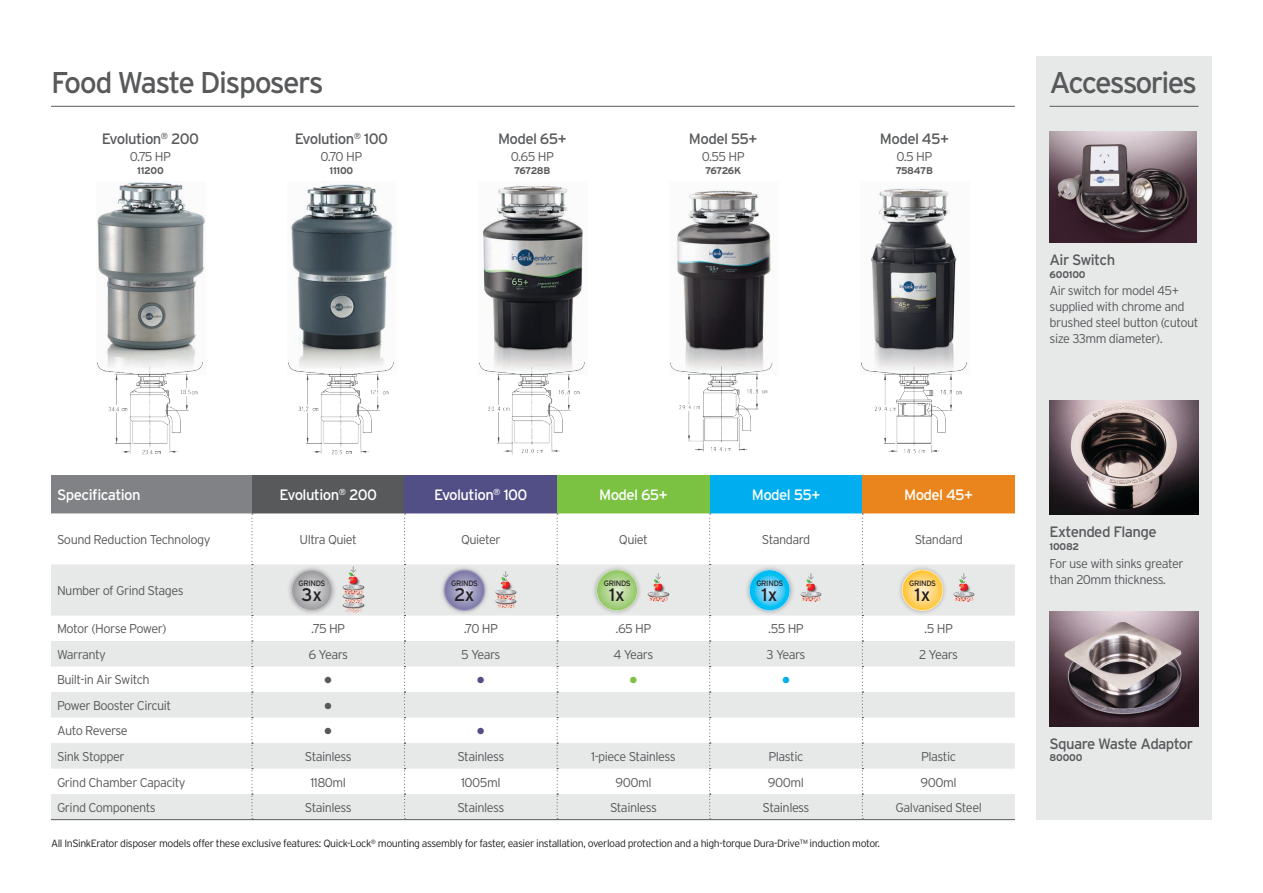
<style>
.page{position:relative;width:1263px;height:893px;background:#fff}
.page>*{position:absolute;margin:0;border:0;box-sizing:border-box;transform-origin:0 0}
.t1{font:30px "Interstate";letter-spacing:-.06em;color:#58595b}
.t2{font:300 30px "Interstate";color:#58595b}
.t3{font:300 30px "Interstate";color:#524e86}
.t4{font:300 30px "Interstate";color:#7bc142}
.t5{font:300 30px "Interstate";color:#00aeef}
.t6{font:18.15px "Interstate";color:#231f20}
.t7{font:15px "Interstate";letter-spacing:-.04em;color:#58595b}
.t8{font:15px "Interstate";letter-spacing:-.04em;color:#fff}
.t9{font:300 12.75px/15.8px "Interstate";letter-spacing:-.04em;color:#58595b}
.t10{font:300 12.75px "Interstate";letter-spacing:-.06em;color:#58595b}
.t11{font:300 10.5px "Interstate";letter-spacing:-.04em;color:#231f20}
.t12{font:700 9.75px "Interstate";letter-spacing:-.02em;color:#58595b}
.t13{font:7.8px "Interstate";letter-spacing:-.05em;color:#231f20}
</style>
<div class="page">
<div style="left:1036px;top:56px;width:176px;height:764px;background:#e7e8e8"></div>
<hr style="left:51px;top:106px;width:964px;height:1px;background:#58595b">
<hr style="left:1049px;top:106px;width:149px;height:1px;background:#58595b">
<div style="left:51px;top:475px;width:201px;height:38px;background:#808285"></div>
<div style="left:252px;top:475px;width:153px;height:38px;background:#58595b"></div>
<div style="left:405px;top:475px;width:152px;height:38px;background:#524e86"></div>
<div style="left:557px;top:475px;width:153px;height:38px;background:#7bc142"></div>
<div style="left:710px;top:475px;width:152px;height:38px;background:#00aeef"></div>
<div style="left:862px;top:475px;width:153px;height:38px;background:#ea851d"></div>
<svg style="left:51px;top:564px;width:964px;height:255px;fill:#e7e8e8"></svg>
<hr style="left:51px;top:819px;width:201px;height:1px;background:#58595b">
<hr style="left:252px;top:819px;width:153px;height:1px;background:#58595b">
<hr style="left:405px;top:819px;width:152px;height:1px;background:#58595b">
<hr style="left:557px;top:819px;width:153px;height:1px;background:#58595b">
<hr style="left:710px;top:819px;width:152px;height:1px;background:#58595b">
<hr style="left:862px;top:819px;width:153px;height:1px;background:#58595b">
<svg style="left:251px;top:513px;width:2px;height:306px"></svg>
<svg style="left:404px;top:513px;width:2px;height:306px"></svg>
<svg style="left:557px;top:513px;width:1px;height:306px"></svg>
<svg style="left:709px;top:513px;width:2px;height:306px"></svg>
<svg style="left:862px;top:513px;width:1px;height:306px"></svg>
<div style="left:287px;top:565px;width:50px;height:50px;background:#231f20;opacity:.3"></div>
<svg style="left:291px;top:569px;width:42px;height:42px"></svg>
<svg style="left:292px;top:571px;width:39px;height:39px"></svg>
<img style="left:341px;top:564px;width:24px;height:35px">
<svg style="left:343px;top:566px;width:20px;height:47px"></svg>
<div style="left:439px;top:565px;width:51px;height:50px;background:#231f20;opacity:.3"></div>
<svg style="left:444px;top:569px;width:41px;height:42px"></svg>
<svg style="left:445px;top:571px;width:39px;height:39px"></svg>
<img style="left:494px;top:569px;width:24px;height:35px">
<svg style="left:496px;top:571px;width:20px;height:38px"></svg>
<div style="left:592px;top:565px;width:50px;height:50px;background:#231f20;opacity:.3"></div>
<svg style="left:596px;top:569px;width:42px;height:42px"></svg>
<svg style="left:597px;top:571px;width:40px;height:39px"></svg>
<img style="left:646px;top:571px;width:25px;height:35px">
<svg style="left:648px;top:573px;width:20px;height:29px"></svg>
<div style="left:745px;top:565px;width:50px;height:50px;background:#231f20;opacity:.3"></div>
<svg style="left:749px;top:569px;width:41px;height:42px"></svg>
<svg style="left:750px;top:571px;width:39px;height:39px"></svg>
<img style="left:799px;top:571px;width:24px;height:35px">
<svg style="left:801px;top:573px;width:20px;height:29px"></svg>
<div style="left:897px;top:565px;width:51px;height:50px;background:#231f20;opacity:.3"></div>
<svg style="left:902px;top:569px;width:41px;height:42px"></svg>
<svg style="left:903px;top:571px;width:39px;height:39px"></svg>
<img style="left:952px;top:571px;width:24px;height:35px">
<svg style="left:954px;top:573px;width:20px;height:29px"></svg>
<img style="left:97px;top:182px;width:108px;height:181px">
<img style="left:97px;top:363px;width:106px;height:91px">
<img style="left:288px;top:181px;width:106px;height:182px">
<img style="left:288px;top:363px;width:106px;height:91px">
<img style="left:479px;top:184px;width:106px;height:179px">
<img style="left:479px;top:363px;width:106px;height:92px">
<img style="left:670px;top:189px;width:104px;height:174px">
<img style="left:670px;top:363px;width:103px;height:89px">
<img style="left:861px;top:187px;width:106px;height:176px">
<img style="left:861px;top:363px;width:106px;height:91px">
<img style="left:1049px;top:131px;width:147px;height:111px">
<img style="left:1049px;top:400px;width:149px;height:115px">
<img style="left:1049px;top:612px;width:149px;height:114px">
<h1 class="t1" style="left:51px;top:66px;width:274px">Food Waste Disposers</h1>
<h1 class="t1" style="left:1049px;top:66px;width:149px">Accessories</h1>
<p class="t7" style="left:102px;top:130px;width:99px">Evolution<sup>®</sup> 200</p>
<p class="t9" style="left:130px;top:149px;width:43px">0.75 HP</p>
<p class="t12" style="left:137px;top:165px;width:28px">11200</p>
<p class="t7" style="left:295px;top:130px;width:95px">Evolution<sup>®</sup> 100</p>
<p class="t9" style="left:320px;top:149px;width:43px">0.70 HP</p>
<p class="t12" style="left:329px;top:165px;width:25px">11100</p>
<p class="t7" style="left:498px;top:130px;width:70px">Model 65+</p>
<p class="t9" style="left:511px;top:149px;width:45px">0.65 HP</p>
<p class="t12" style="left:514px;top:165px;width:38px">76728B</p>
<p class="t7" style="left:689px;top:130px;width:70px">Model 55+</p>
<p class="t9" style="left:702px;top:149px;width:45px">0.55 HP</p>
<p class="t12" style="left:705px;top:165px;width:38px">76726K</p>
<p class="t7" style="left:880px;top:130px;width:70px">Model 45+</p>
<p class="t9" style="left:896px;top:149px;width:38px">0.5 HP</p>
<p class="t12" style="left:896px;top:165px;width:39px">75847B</p>
<p class="t8" style="left:57px;top:487px;width:85px">Specification</p>
<p class="t8" style="left:280px;top:487px;width:99px">Evolution<sup>®</sup> 200</p>
<p class="t8" style="left:434px;top:487px;width:95px">Evolution<sup>®</sup> 100</p>
<p class="t8" style="left:599px;top:487px;width:70px">Model 65+</p>
<p class="t8" style="left:752px;top:487px;width:70px">Model 55+</p>
<p class="t8" style="left:904px;top:487px;width:70px">Model 45+</p>
<p class="t9" style="left:57px;top:532px;width:155px">Sound Reduction Technology</p>
<p class="t9" style="left:300px;top:532px;width:59px">Ultra Quiet</p>
<p class="t9" style="left:461px;top:532px;width:41px">Quieter</p>
<p class="t9" style="left:619px;top:532px;width:30px">Quiet</p>
<p class="t9" style="left:762px;top:532px;width:50px">Standard</p>
<p class="t9" style="left:915px;top:532px;width:50px">Standard</p>
<p class="t9" style="left:57px;top:583px;width:128px">Number of Grind Stages</p>
<h2 class="t6" style="left:302px;top:584px;width:22px">3x</h2>
<p class="t13" style="left:909px;top:579px;width:28px">GRINDS</p>
<p class="t13" style="left:756px;top:579px;width:28px">GRINDS</p>
<p class="t13" style="left:299px;top:579px;width:28px">GRINDS</p>
<p class="t13" style="left:451px;top:579px;width:28px">GRINDS</p>
<p class="t13" style="left:604px;top:579px;width:28px">GRINDS</p>
<h2 class="t6" style="left:454px;top:584px;width:22px">2x</h2>
<h2 class="t6" style="left:914px;top:584px;width:17px">1x</h2>
<h2 class="t6" style="left:762px;top:584px;width:17px">1x</h2>
<h2 class="t6" style="left:609px;top:584px;width:17px">1x</h2>
<p class="t9" style="left:57px;top:621px;width:111px">Motor (Horse Power)</p>
<p class="t9" style="left:311px;top:621px;width:35px">.75 HP</p>
<p class="t9" style="left:464px;top:621px;width:36px">.70 HP</p>
<p class="t9" style="left:615px;top:621px;width:37px">.65 HP</p>
<p class="t9" style="left:768px;top:621px;width:37px">.55 HP</p>
<p class="t9" style="left:924px;top:621px;width:30px">.5 HP</p>
<p class="t9" style="left:57px;top:646px;width:50px">Warranty</p>
<p class="t9" style="left:308px;top:646px;width:41px">6 Years</p>
<p class="t9" style="left:461px;top:646px;width:41px">5 Years</p>
<p class="t9" style="left:613px;top:646px;width:41px">4 Years</p>
<p class="t9" style="left:766px;top:646px;width:40px">3 Years</p>
<p class="t9" style="left:919px;top:646px;width:41px">2 Years</p>
<p class="t9" style="left:57px;top:672px;width:94px">Built-in Air Switch</p>
<h1 class="t2" style="left:323px;top:664px;width:13px">•</h1>
<h1 class="t3" style="left:475px;top:664px;width:13px">•</h1>
<h1 class="t4" style="left:628px;top:664px;width:13px">•</h1>
<h1 class="t5" style="left:780px;top:664px;width:13px">•</h1>
<p class="t9" style="left:57px;top:697px;width:116px">Power Booster Circuit</p>
<h1 class="t2" style="left:323px;top:689px;width:13px">•</h1>
<p class="t10" style="left:57px;top:724px;width:72px">Auto Reverse</p>
<h1 class="t2" style="left:323px;top:715px;width:13px">•</h1>
<h1 class="t3" style="left:475px;top:715px;width:13px">•</h1>
<p class="t9" style="left:57px;top:748px;width:69px">Sink Stopper</p>
<p class="t9" style="left:305px;top:748px;width:48px">Stainless</p>
<p class="t9" style="left:457px;top:748px;width:48px">Stainless</p>
<p class="t9" style="left:591px;top:748px;width:86px">1-piece Stainless</p>
<p class="t9" style="left:768px;top:748px;width:36px">Plastic</p>
<p class="t9" style="left:921px;top:748px;width:36px">Plastic</p>
<p class="t9" style="left:57px;top:774px;width:130px">Grind Chamber Capacity</p>
<p class="t9" style="left:310px;top:774px;width:37px">1180ml</p>
<p class="t9" style="left:461px;top:774px;width:41px">1005ml</p>
<p class="t9" style="left:615px;top:774px;width:38px">900ml</p>
<p class="t9" style="left:768px;top:774px;width:38px">900ml</p>
<p class="t9" style="left:920px;top:774px;width:38px">900ml</p>
<p class="t9" style="left:57px;top:799px;width:100px">Grind Components</p>
<p class="t9" style="left:305px;top:799px;width:48px">Stainless</p>
<p class="t9" style="left:457px;top:799px;width:48px">Stainless</p>
<p class="t9" style="left:610px;top:799px;width:48px">Stainless</p>
<p class="t9" style="left:763px;top:799px;width:48px">Stainless</p>
<p class="t9" style="left:895px;top:799px;width:88px">Galvanised Steel</p>
<p class="t11" style="left:51px;top:838px;width:830px">All InSinkErator disposer models offer these exclusive features: Quick-Lock<sup>®</sup> mounting assembly for faster, easier installation, overload protection and a high-torque Dura-Drive™ induction motor.</p>
<p class="t7" style="left:1049px;top:251px;width:67px">Air Switch</p>
<p class="t12" style="left:1049px;top:269px;width:38px">600100</p>
<p class="t9" style="left:1049px;top:283px;width:150px">Air switch for model 45+ supplied with chrome and brushed steel button (cutout size 33mm diameter).</p>
<p class="t7" style="left:1049px;top:524px;width:109px">Extended Flange</p>
<p class="t12" style="left:1049px;top:541px;width:31px">10082</p>
<p class="t9" style="left:1049px;top:555px;width:136px">For use with sinks greater than 20mm thickness.</p>
<p class="t7" style="left:1049px;top:735px;width:145px">Square Waste Adaptor</p>
<p class="t12" style="left:1049px;top:753px;width:34px">80000</p>
</div>
